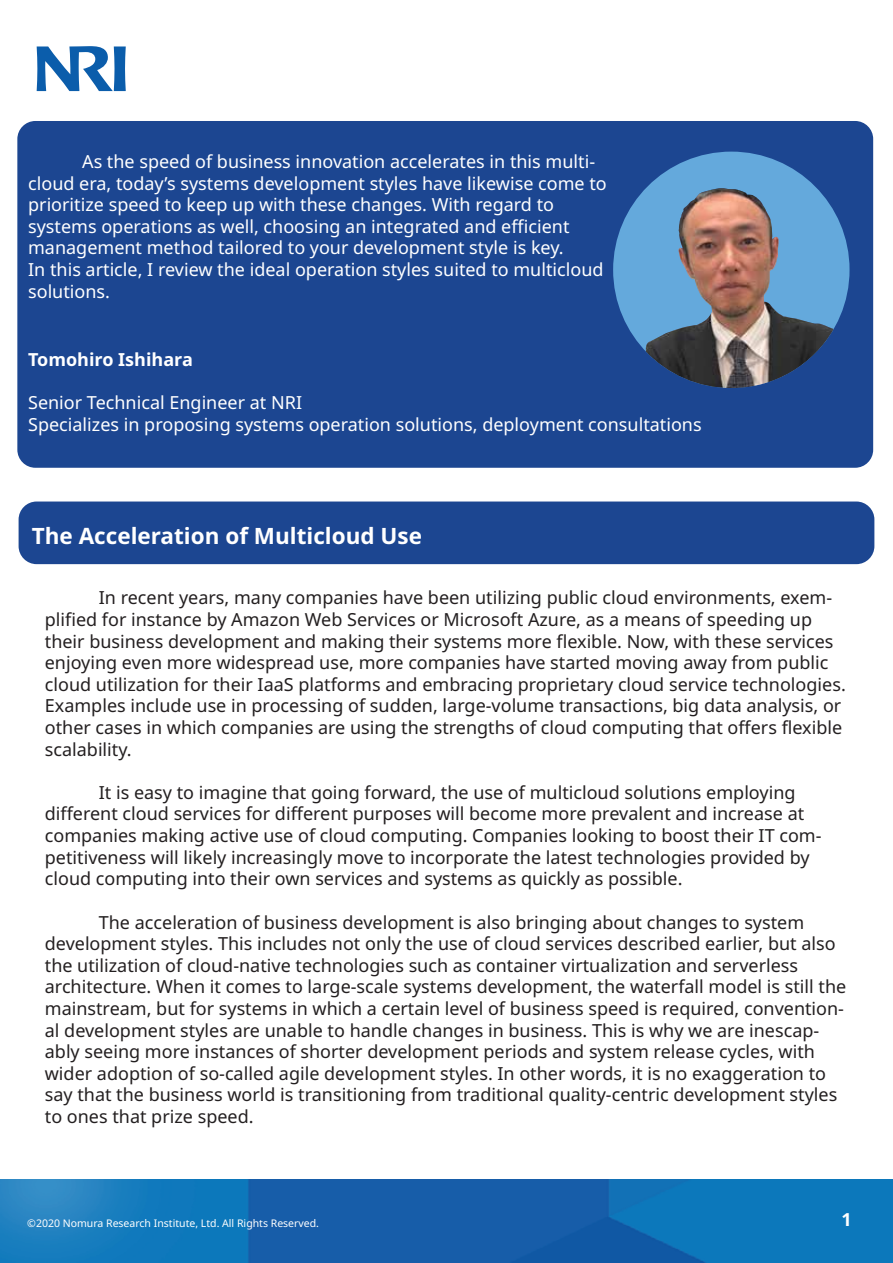
<style>
.page{position:relative;width:893px;height:1263px;background:#fff}
.page>*{position:absolute;margin:0;border:0;box-sizing:border-box;transform-origin:0 0}
.t1{font:700 22.5px "Noto Sans";color:#fff}
.t2{font:18px/21.6px "Noto Sans";color:#231f20}
.t3{font:18px/21.6px "Noto Sans";color:#fff}
.t4{font:700 18px "Noto Sans";color:#fff}
.t5{font:10.5px "Noto Sans";color:#fff}
</style>
<div class="page">
<img style="left:0;top:1180px;width:893px;height:83px">
<div style="left:19px;top:501px;width:855px;height:63px;background:#1c4691;border-radius:18px"></div>
<svg style="left:37px;top:46px;width:89px;height:45px"></svg>
<div style="left:17px;top:121px;width:856px;height:347px;background:#1c4691;border-radius:18px"></div>
<div style="left:613px;top:152px;width:236px;height:236px;background:#64a9dc;border-radius:50%"></div>
<img style="left:646px;top:188px;width:188px;height:200px">
<p class="t3" style="left:28px;top:151px;width:580px;text-indent:54px">As the speed of business innovation accelerates in this multi&shy;cloud era, today’s systems development styles have likewise come to prioritize speed to keep up with these changes. With regard to systems operations as well, choosing an integrated and efficient management method tailored to your development style is key.<br>In this article, I review the ideal operation styles suited to multicloud solutions.</p>
<p class="t4" style="left:28px;top:347px;width:166px">Tomohiro Ishihara</p>
<p class="t3" style="left:28px;top:392px;width:675px">Senior Technical Engineer at NRI<br>Specializes in proposing systems operation solutions, deployment consultations</p>
<p class="t1" style="left:32px;top:519px;width:392px">The Acceleration of Multicloud Use</p>
<p class="t2" style="left:45px;top:587px;width:802px;text-indent:54px">In recent years, many companies have been utilizing public cloud environments, exem&shy;plified for instance by Amazon Web Services or Microsoft Azure, as a means of speeding up their business development and making their systems more flexible. Now, with these services enjoying even more widespread use, more companies have started moving away from public cloud utilization for their IaaS platforms and embracing proprietary cloud service technologies.<br>Examples include use in processing of sudden, large-volume transactions, big data analysis, or other cases in which companies are using the strengths of cloud computing that offers flexible scalability.</p>
<p class="t2" style="left:45px;top:782px;width:778px;text-indent:54px">It is easy to imagine that going forward, the use of multicloud solutions employing different cloud services for different purposes will become more prevalent and increase at companies making active use of cloud computing. Companies looking to boost their IT com&shy;petitiveness will likely increasingly move to incorporate the latest technologies provided by cloud computing into their own services and systems as quickly as possible.</p>
<p class="t2" style="left:45px;top:911px;width:803px;text-indent:54px">The acceleration of business development is also bringing about changes to system development styles. This includes not only the use of cloud services described earlier, but also the utilization of cloud-native technologies such as container virtualization and serverless architecture. When it comes to large-scale systems development, the waterfall model is still the mainstream, but for systems in which a certain level of business speed is required, convention&shy;al development styles are unable to handle changes in business. This is why we are inescap&shy;ably seeing more instances of shorter development periods and system release cycles, with wider adoption of so-called agile development styles. In other words, it is no exaggeration to say that the business world is transitioning from traditional quality-centric development styles to ones that prize speed.</p>
<p class="t5" style="left:27px;top:1215px;width:293px">©2020 Nomura Research Institute, Ltd. All Rights Reserved.</p>
<p class="t4" style="left:841px;top:1207px;width:12px">1</p>
</div>
